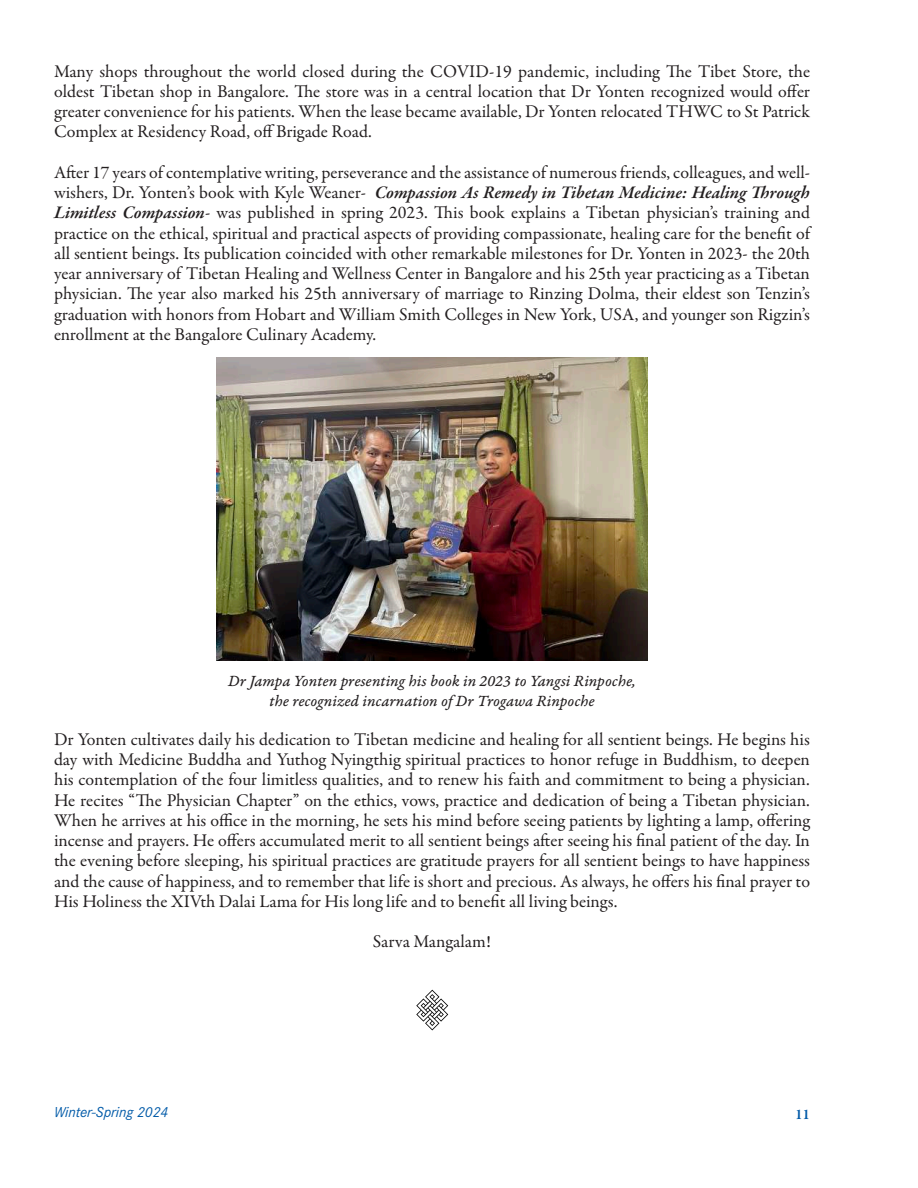
<style>
.page{position:relative;width:918px;height:1188px;background:#fff}
.page>*{position:absolute;margin:0;border:0;box-sizing:border-box;transform-origin:0 0}
.t1{font:18px/20.2px "Garamond Premr Pro";color:#231f20;text-align:justify}
.t2{font:16.5px/19.8px "Garamond Premr Pro It Capt";color:#231f20;text-align:center}
.t3{font:italic 15px "Corporate S Pro";color:#005aa8}
.t4{font:600 15px "Garamond Premr Pro";color:#005aa8}
.s1{font-weight:600;font-style:italic}
</style>
<div class="page">
<img style="left:216px;top:357px;width:432px;height:304px">
<svg style="left:416px;top:990px;width:32px;height:40px"></svg>
<p class="t1" style="left:54px;top:61px;width:758px">Many shops throughout the world closed during the COVID-19 pandemic, including The Tibet Store, the oldest Tibetan shop in Bangalore. The store was in a central location that Dr Yonten recognized would offer greater convenience for his patients. When the lease became available, Dr Yonten relocated THWC to St Patrick Complex at Residency Road, off Brigade Road.</p>
<p class="t1" style="left:54px;top:162px;width:758px">After 17 years of contemplative writing, perseverance and the assistance of numerous friends, colleagues, and well&shy;wishers, Dr. Yonten’s book with Kyle Weaner- <span class="s1">Compassion As Remedy in Tibetan Medicine: Healing Through Limitless Compassion</span>- was published in spring 2023. This book explains a Tibetan physician’s training and practice on the ethical, spiritual and practical aspects of providing compassionate, healing care for the benefit of all sentient beings. Its publication coincided with other remarkable milestones for Dr. Yonten in 2023- the 20th year anniversary of Tibetan Healing and Wellness Center in Bangalore and his 25th year practicing as a Tibetan physician. The year also marked his 25th anniversary of marriage to Rinzing Dolma, their eldest son Tenzin’s graduation with honors from Hobart and William Smith Colleges in New York, USA, and younger son Rigzin’s enrollment at the Bangalore Culinary Academy.</p>
<p class="t2" style="left:228px;top:672px;width:409px">Dr Jampa Yonten presenting his book in 2023 to Yangsi Rinpoche, the recognized incarnation of Dr Trogawa Rinpoche</p>
<p class="t1" style="left:54px;top:729px;width:758px">Dr Yonten cultivates daily his dedication to Tibetan medicine and healing for all sentient beings. He begins his day with Medicine Buddha and Yuthog Nyingthig spiritual practices to honor refuge in Buddhism, to deepen his contemplation of the four limitless qualities, and to renew his faith and commitment to being a physician.<br>He recites “The Physician Chapter” on the ethics, vows, practice and dedication of being a Tibetan physician.<br>When he arrives at his office in the morning, he sets his mind before seeing patients by lighting a lamp, offering incense and prayers. He offers accumulated merit to all sentient beings after seeing his final patient of the day. In the evening before sleeping, his spiritual practices are gratitude prayers for all sentient beings to have happiness and the cause of happiness, and to remember that life is short and precious. As always, he offers his final prayer to His Holiness the XIVth Dalai Lama for His long life and to benefit all living beings.</p>
<p class="t1" style="left:373px;top:932px;width:120px">Sarva Mangalam!</p>
<p class="t3" style="left:54px;top:1101px;width:116px">Winter-Spring 2024</p>
<p class="t4" style="left:795px;top:1106px;width:16px">11</p>
</div>
